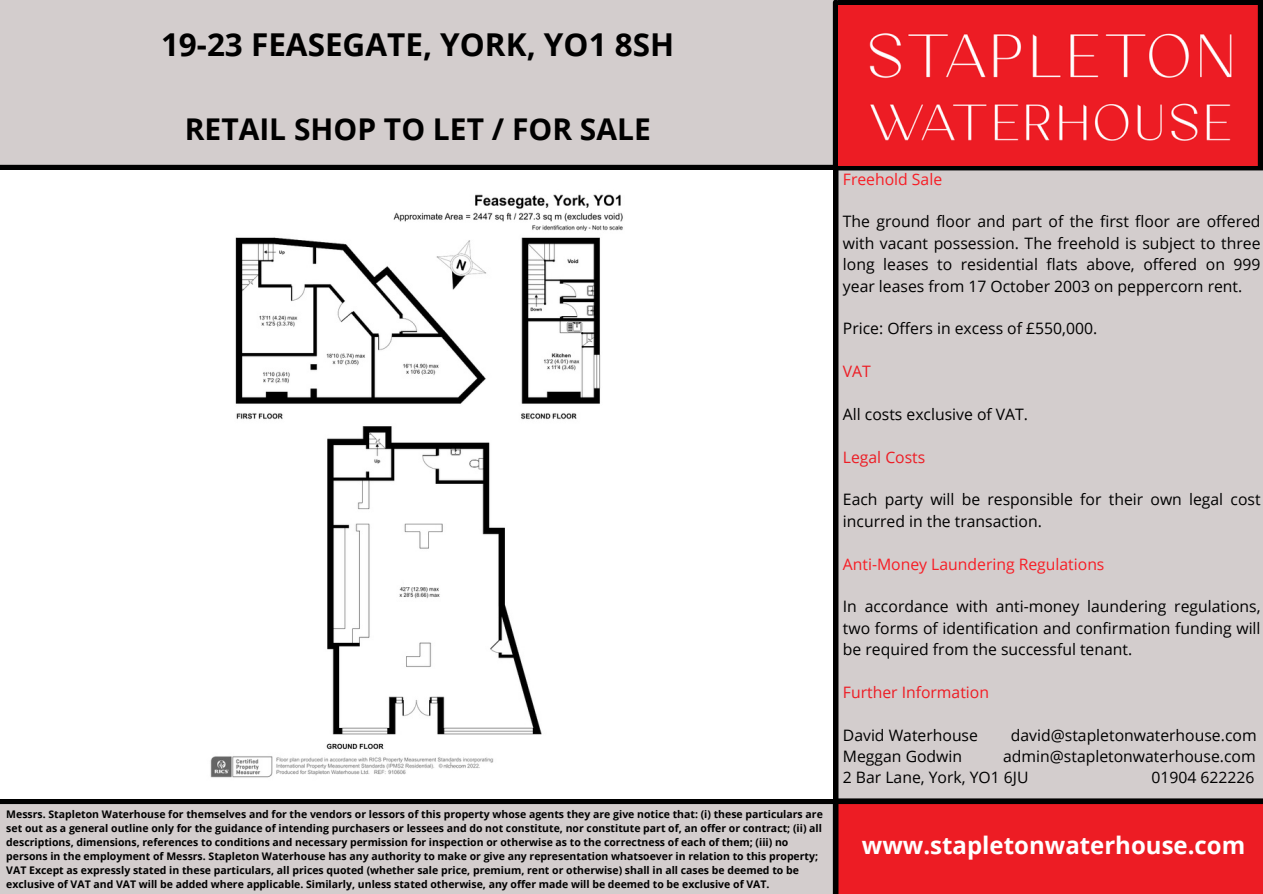
<style>
.page{position:relative;width:1263px;height:894px;background:#fff}
.page>*{position:absolute;margin:0;border:0;box-sizing:border-box;transform-origin:0 0}
.t1{font:700 31.5px "Open Sans";color:#000}
.t2{font:700 30px "Open Sans";color:#000}
.t3{font:700 24px "Open Sans";color:#fff}
.t4{font:15.75px/21.3px "Open Sans";color:#000;text-align:justify}
.t5{font:15.75px "Open Sans";color:#f71d25}
.t6{font:15.75px "Open Sans";color:#ed1c24}
.t7{font:700 10.5px/14px "Open Sans";color:#000}
.s1{color:#f71d25}
</style>
<div class="page">
<div style="left:0;top:0;width:833px;height:468px;background:#d3cdcd"></div>
<div style="left:845px;top:125px;width:417px;height:673px;background:#d3cdcd"></div>
<div style="left:0;top:752px;width:845px;height:141px;background:#d3cdcd"></div>
<div style="left:836px;top:803px;width:427px;height:90px;background:#ed1c24"></div>
<div style="left:0;top:165px;width:1263px;height:5px;background:#000"></div>
<div style="left:0;top:798px;width:1263px;height:5px;background:#000"></div>
<div style="left:833px;top:2px;width:5px;height:891px;background:#000"></div>
<div style="left:838px;top:0;width:425px;height:6px;background:#000"></div>
<img style="left:838px;top:6px;width:420px;height:159px">
<div style="left:1258px;top:5px;width:5px;height:161px;background:#000"></div>
<div style="left:0;top:170px;width:628px;height:628px;background:#fff"></div>
<div style="left:205px;top:170px;width:628px;height:628px;background:#fff"></div>
<img style="left:210px;top:194px;width:413px;height:584px">
<div style="left:404px;top:552px;width:34px;height:34px;background:#fff"></div>
<p class="t1" style="left:161px;top:22px;width:515px">19-23 FEASEGATE, YORK, YO1 8SH</p>
<p class="t2" style="left:185px;top:108px;width:468px">RETAIL SHOP TO LET / FOR SALE</p>
<p class="t7" style="left:6px;top:807px;width:818px">Messrs. Stapleton Waterhouse for themselves and for the vendors or lessors of this property whose agents they are give notice that: (i) these particulars are set out as a general outline only for the guidance of intending purchasers or lessees and do not constitute, nor constitute part of, an offer or contract; (ii) all descriptions, dimensions, references to conditions and necessary permission for inspection or otherwise as to the correctness of each of them; (iii) no persons in the employment of Messrs. Stapleton Waterhouse has any authority to make or give any representation whatsoever in relation to this property; VAT Except as expressly stated in these particulars, all prices quoted (whether sale price, premium, rent or otherwise) shall in all cases be deemed to be exclusive of VAT and VAT will be added where applicable. Similarly, unless stated otherwise, any offer made will be deemed to be exclusive of VAT.</p>
<p class="t5" style="left:843px;top:168px;width:101px">Freehold Sale</p>
<p class="t4" style="left:843px;top:210px;width:419px">The ground floor and part of the first floor are offered with vacant possession. The freehold is subject to three long leases to residential flats above, offered on 999 year leases from 17 October 2003 on peppercorn rent.</p>
<p class="t4" style="left:843px;top:317px;width:256px">Price: Offers in excess of £550,000.</p>
<p class="t6" style="left:843px;top:360px;width:30px">VAT</p>
<p class="t4" style="left:843px;top:403px;width:187px">All costs exclusive of VAT.</p>
<p class="t6" style="left:843px;top:445px;width:84px">Legal Costs</p>
<p class="t4" style="left:843px;top:488px;width:419px">Each party will be responsible for their own legal cost incurred in the transaction.</p>
<p class="t5" style="left:843px;top:552px;width:263px">Anti-Money Laundering Regulations</p>
<p class="t4" style="left:843px;top:595px;width:419px">In accordance with anti-money laundering regulations, two forms of identification and confirmation funding will be required from the successful tenant.</p>
<p class="t6" style="left:843px;top:681px;width:148px">Further Informatio<span class="s1">n</span></p>
<p class="t4" style="left:843px;top:723px;width:137px">David Waterhouse</p>
<p class="t4" style="left:1011px;top:723px;width:247px">david@stapletonwaterhouse.com</p>
<p class="t4" style="left:843px;top:745px;width:121px">Meggan Godwin</p>
<p class="t4" style="left:1003px;top:745px;width:254px">admin@stapletonwaterhouse.com</p>
<p class="t4" style="left:843px;top:766px;width:187px">2 Bar Lane, York, YO1 6JU</p>
<p class="t4" style="left:1151px;top:766px;width:104px">01904 622226</p>
<p class="t3" style="left:862px;top:828px;width:385px">www.stapletonwaterhouse.com</p>
</div>
